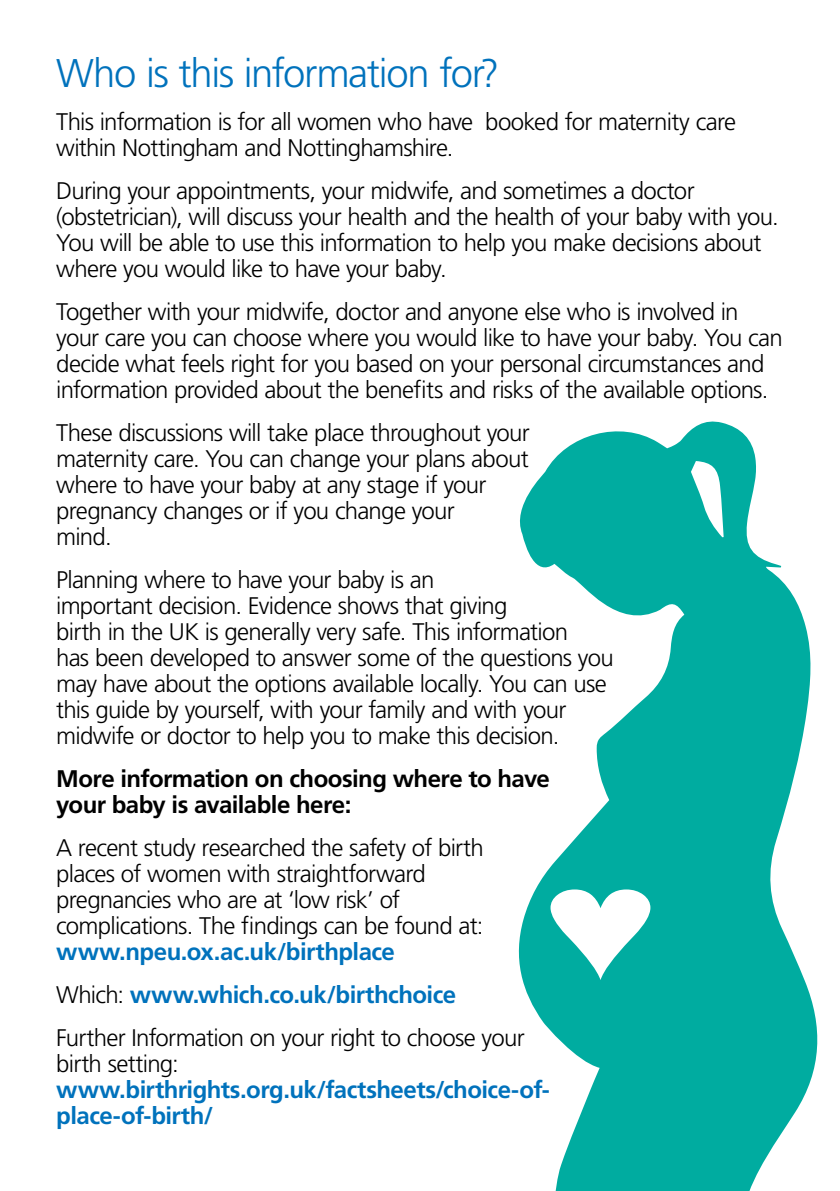
<style>
.page{position:relative;width:840px;height:1191px;background:#fff}
.page>*{position:absolute;margin:0;border:0;box-sizing:border-box;transform-origin:0 0}
.BODY{font:300 40px "Frutiger LT Pro";letter-spacing:-.035em;color:#0072bc}
.BODY-2{font:300 24px/26px "Frutiger LT Pro";letter-spacing:-.03em;color:#000}
.BODY-3{font:700 24px/26px "Frutiger LT Pro";letter-spacing:-.02em;color:#0072bc}
.BODY-4{font:700 24px/26px "Frutiger LT Pro";letter-spacing:-.025em;color:#000}
.s1{font-weight:700;color:#0072bc}
.s2{font-weight:300;color:#000}
</style>
<div class="page">
<svg style="left:518px;top:421px;width:300px;height:770px;fill:#00aca0"></svg>
<svg style="left:550px;top:889px;width:100px;height:91px"></svg>
<p class="BODY" style="left:56px;top:50px;width:444px">Who is this information for?</p>
<p class="BODY-2" style="left:56px;top:109px;width:681px">This information is for all women who have booked for maternity care within Nottingham and Nottinghamshire.</p>
<p class="BODY-2" style="left:56px;top:178px;width:723px">During your appointments, your midwife, and sometimes a doctor (obstetrician), will discuss your health and the health of your baby with you.<br>You will be able to use this information to help you make decisions about where you would like to have your baby.</p>
<p class="BODY-2" style="left:56px;top:299px;width:727px">Together with your midwife, doctor and anyone else who is involved in your care you can choose where you would like to have your baby. You can decide what feels right for you based on your personal circumstances and information provided about the benefits and risks of the available options.</p>
<p class="BODY-2" style="left:56px;top:420px;width:475px">These discussions will take place throughout your maternity care. You can change your plans about where to have your baby at any stage if your pregnancy changes or if you change your<br>mind.</p>
<p class="BODY-2" style="left:56px;top:567px;width:558px">Planning where to have your baby is an<br>important decision. Evidence shows that giving<br>birth in the UK is generally very safe. This information<br>has been developed to answer some of the questions you may have about the options available locally. You can use this guide by yourself, with your family and with your midwife or doctor to help you to make this decision.</p>
<p class="BODY-4" style="left:56px;top:766px;width:495px">More information on choosing where to have your baby is available here:</p>
<p class="BODY-2" style="left:56px;top:835px;width:429px">A recent study researched the safety of birth places of women with straightforward pregnancies who are at ‘low risk’ of complications. The findings can be found at: <span class="s1">www.npeu.ox.ac.uk/birthplace</span></p>
<p class="BODY-3" style="left:56px;top:982px;width:401px"><span class="s2">Which:</span> www.which.co.uk/birthchoice</p>
<p class="BODY-3" style="left:56px;top:1025px;width:495px"><span class="s2">Further Information on your right to choose your birth setting: </span>www.birthrights.org.uk/factsheets/choice-of&shy;place-of-birth/</p>
</div>
